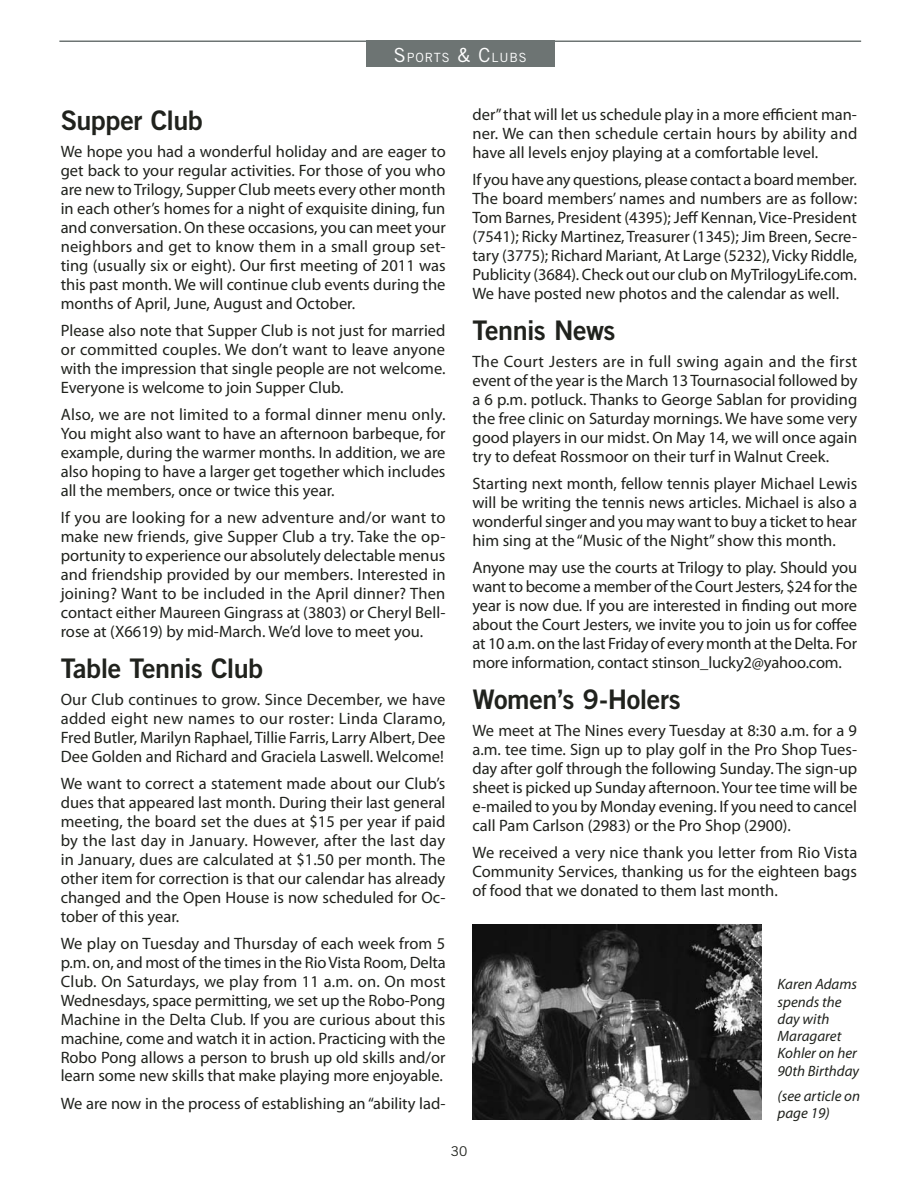
<style>
.page{position:relative;width:918px;height:1188px;background:#fff}
.page>*{position:absolute;margin:0;border:0;box-sizing:border-box;transform-origin:0 0}
.t1{font:27px "Trade Gothic Bold Two";letter-spacing:-.02em;color:#20221d}
.t2{font:16.5px/18.9px "Myriad Pro";color:#20221d;text-align:justify}
.t3{font:italic 15px/17.2px "Myriad Pro";color:#20221d}
.t4{font:13.5px "Trade Gothic";color:#20221d}
.t5{font:12.6px "Trade Gothic SC650";letter-spacing:.075em;color:#fff}
.s1{font-size:19.5px}
</style>
<div class="page">
<div style="left:366px;top:40px;width:189px;height:28px;background:#6d7473"></div>
<hr style="left:59px;top:40px;width:802px;height:2px;background:#6d7473">
<img style="left:472px;top:925px;width:289px;height:195px">
<p class="t5" style="left:394px;top:49px;width:134px"><span class="s1">S</span> PORTS <span class="s1">&amp; C</span>LUBS</p>
<h1 class="t1" style="left:61px;top:103px;width:144px">Supper Club</h1>
<p class="t2" style="left:61px;top:142px;width:387px">We hope you had a wonderful holiday and are eager to get back to your regular activities. For those of you who are new to Trilogy, Supper Club meets every other month in each other’s homes for a night of exquisite dining, fun and conversation. On these occasions, you can meet your neighbors and get to know them in a small group set&shy;ting (usually six or eight). Our first meeting of 2011 was this past month. We will continue club events during the months of April, June, August and October.</p>
<p class="t2" style="left:61px;top:321px;width:386px">Please also note that Supper Club is not just for married or committed couples. We don’t want to leave anyone with the impression that single people are not welcome.<br>Everyone is welcome to join Supper Club.</p>
<p class="t2" style="left:61px;top:405px;width:386px">Also, we are not limited to a formal dinner menu only.<br>You might also want to have an afternoon barbeque, for example, during the warmer months. In addition, we are also hoping to have a larger get together which includes all the members, once or twice this year.</p>
<p class="t2" style="left:61px;top:508px;width:386px">If you are looking for a new adventure and/or want to make new friends, give Supper Club a try. Take the op&shy;portunity to experience our absolutely delectable menus and friendship provided by our members. Interested in joining? Want to be included in the April dinner? Then contact either Maureen Gingrass at (3803) or Cheryl Bell&shy;rose at (X6619) by mid-March. We’d love to meet you.</p>
<h1 class="t1" style="left:61px;top:651px;width:204px">Table Tennis Club</h1>
<p class="t2" style="left:61px;top:690px;width:386px">Our Club continues to grow. Since December, we have added eight new names to our roster: Linda Claramo, Fred Butler, Marilyn Raphael, Tillie Farris, Larry Albert, Dee Dee Golden and Richard and Graciela Laswell. Welcome!</p>
<p class="t2" style="left:61px;top:774px;width:386px">We want to correct a statement made about our Club’s dues that appeared last month. During their last general meeting, the board set the dues at $15 per year if paid by the last day in January. However, after the last day in January, dues are calculated at $1.50 per month. The other item for correction is that our calendar has already changed and the Open House is now scheduled for Oc&shy;tober of this year.</p>
<p class="t2" style="left:61px;top:934px;width:387px">We play on Tuesday and Thursday of each week from 5 p.m. on, and most of the times in the Rio Vista Room, Delta Club. On Saturdays, we play from 11 a.m. on. On most Wednesdays, space permitting, we set up the Robo-Pong Machine in the Delta Club. If you are curious about this machine, come and watch it in action. Practicing with the Robo Pong allows a person to brush up old skills and/or learn some new skills that make playing more enjoyable.</p>
<p class="t2" style="left:61px;top:1094px;width:386px">We are now in the process of establishing an “ability lad-</p>
<p class="t2" style="left:473px;top:106px;width:386px">der” that will let us schedule play in a more efficient man&shy;ner. We can then schedule certain hours by ability and have all levels enjoy playing at a comfortable level.</p>
<p class="t2" style="left:473px;top:171px;width:386px">If you have any questions, please contact a board member.<br>The board members’ names and numbers are as follow:<br>Tom Barnes, President (4395); Jeff Kennan, Vice-President (7541); Ricky Martinez, Treasurer (1345); Jim Breen, Secre&shy;tary (3775); Richard Mariant, At Large (5232), Vicky Riddle, Publicity (3684). Check out our club on MyTrilogyLife.com.<br>We have posted new photos and the calendar as well.</p>
<h1 class="t1" style="left:472px;top:314px;width:145px">Tennis News</h1>
<p class="t2" style="left:472px;top:353px;width:386px">The Court Jesters are in full swing again and the first event of the year is the March 13 Tournasocial followed by a 6 p.m. potluck. Thanks to George Sablan for providing the free clinic on Saturday mornings. We have some very good players in our midst. On May 14, we will once again try to defeat Rossmoor on their turf in Walnut Creek.</p>
<p class="t2" style="left:472px;top:475px;width:386px">Starting next month, fellow tennis player Michael Lewis will be writing the tennis news articles. Michael is also a wonderful singer and you may want to buy a ticket to hear him sing at the “Music of the Night” show this month.</p>
<p class="t2" style="left:472px;top:559px;width:387px">Anyone may use the courts at Trilogy to play. Should you want to become a member of the Court Jesters, $24 for the year is now due. If you are interested in finding out more about the Court Jesters, we invite you to join us for coffee at 10 a.m. on the last Friday of every month at the Delta. For more information, contact stinson_lucky2@yahoo.com.</p>
<h1 class="t1" style="left:472px;top:683px;width:210px">Women’s 9-Holers</h1>
<p class="t2" style="left:472px;top:722px;width:386px">We meet at The Nines every Tuesday at 8:30 a.m. for a 9 a.m. tee time. Sign up to play golf in the Pro Shop Tues&shy;day after golf through the following Sunday. The sign-up sheet is picked up Sunday afternoon. Your tee time will be e-mailed to you by Monday evening. If you need to cancel call Pam Carlson (2983) or the Pro Shop (2900).</p>
<p class="t2" style="left:472px;top:844px;width:386px">We received a very nice thank you letter from Rio Vista Community Services, thanking us for the eighteen bags of food that we donated to them last month.</p>
<p class="t3" style="left:778px;top:976px;width:83px">Karen Adams spends the day with<br>Maragaret<br>Kohler on her<br>90th Birthday</p>
<p class="t3" style="left:778px;top:1088px;width:84px">(see article on page 19)</p>
<p class="t4" style="left:451px;top:1144px;width:18px">30</p>
</div>
